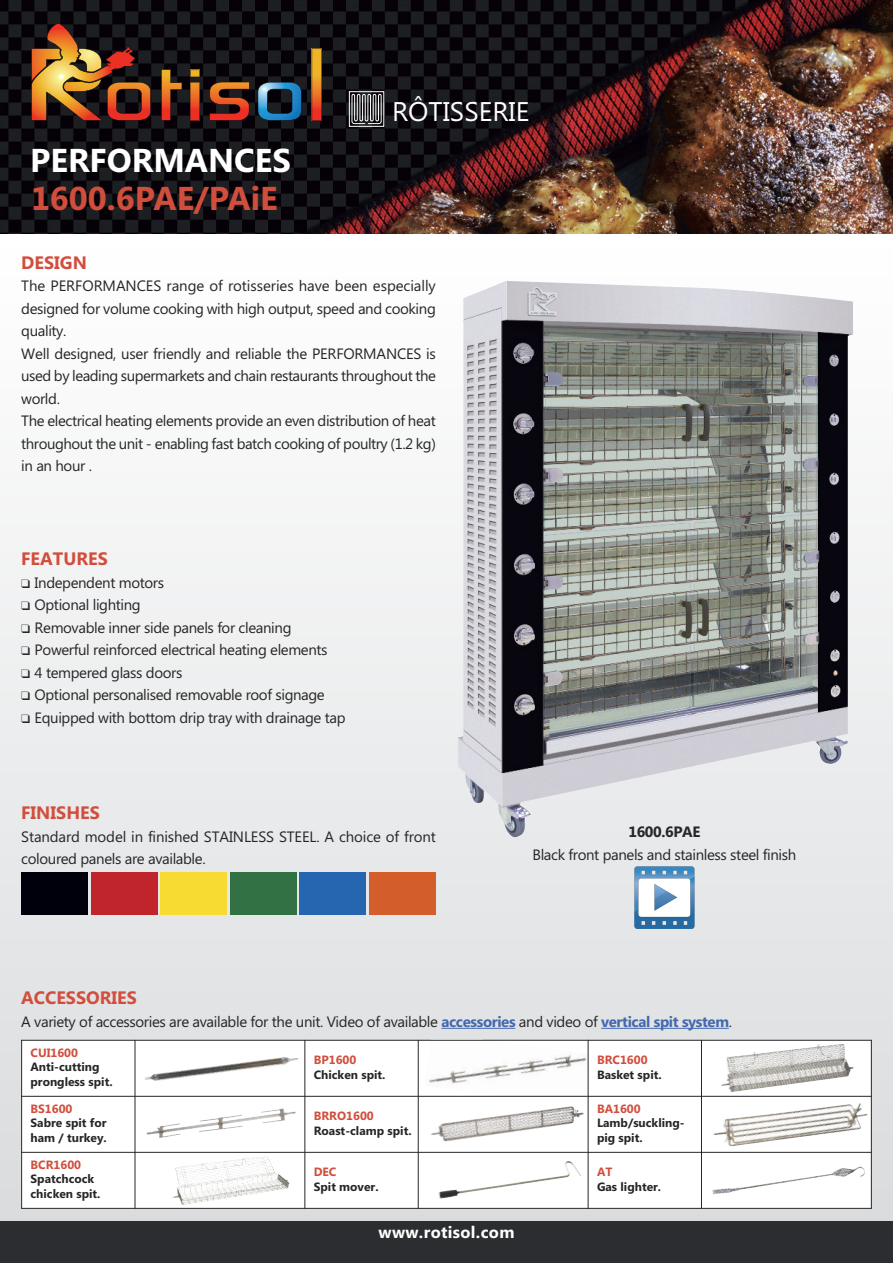
<style>
.page{position:relative;width:893px;height:1263px;background:#fff}
.page>*{position:absolute;margin:0;border:0;box-sizing:border-box;transform-origin:0 0}
.t1{font:700 33px "Microsoft Tai Le";color:#d14e3d}
.t2{font:700 33px "Microsoft Tai Le";color:#fff}
.t3{font:27px "Microsoft Tai Le";color:#fff}
.t4{font:700 18px "Microsoft Tai Le";color:#d14e3d}
.t5{font:700 16.5px "Microsoft Tai Le";letter-spacing:.02em;color:#fff}
.t6{font:15px/22.5px "Microsoft Tai Le";letter-spacing:-.025em;color:#272627}
.t7{font:700 15px "Microsoft Tai Le";letter-spacing:-.025em;color:#272627}
.t8{font:700 12px/14.4px "Microsoft Tai Le";color:#272627}
.t9{font:700 12px "Microsoft Tai Le";color:#d14e3d}
.s1{font-weight:700;color:#4468af}
</style>
<div class="page">
<div style="left:0;top:1220px;width:893px;height:43px;background:#2b2d30"></div>
<div style="left:0;top:234px;width:893px;height:986px;background:linear-gradient(to bottom,#fff,#dadbdd)"></div>
<img style="left:0;top:0;width:893px;height:234px">
<svg style="left:634px;top:866px;width:60px;height:63px"></svg>
<hr style="left:441px;top:1028px;width:74px;height:1px;background:#4468af">
<hr style="left:601px;top:1028px;width:128px;height:1px;background:#4468af">
<svg style="left:312px;top:48px;width:10px;height:73px"></svg>
<svg style="left:258px;top:82px;width:43px;height:39px;background:#2b5c7d"></svg>
<svg style="left:209px;top:82px;width:41px;height:39px;background:#85371c"></svg>
<svg style="left:190px;top:70px;width:10px;height:51px"></svg>
<svg style="left:161px;top:69px;width:21px;height:52px"></svg>
<svg style="left:31px;top:23px;width:120px;height:98px;background:#734624"></svg>
<svg style="left:351px;top:94px;width:31px;height:30px"></svg>
<div style="left:349px;top:91px;width:35px;height:36px;border:1px solid #fff"></div>
<div style="left:21px;top:1040px;width:114px;height:56px;background:#fff"></div>
<div style="left:135px;top:1040px;width:170px;height:56px;background:#fff"></div>
<img style="left:144px;top:1057px;width:155px;height:24px">
<div style="left:305px;top:1040px;width:113px;height:56px;background:#fff"></div>
<div style="left:418px;top:1040px;width:170px;height:56px;background:#fff"></div>
<img style="left:424px;top:1041px;width:164px;height:55px">
<div style="left:588px;top:1040px;width:113px;height:56px;background:#fff"></div>
<div style="left:701px;top:1040px;width:171px;height:56px;background:#fff"></div>
<img style="left:721px;top:1044px;width:133px;height:48px">
<div style="left:21px;top:1096px;width:114px;height:56px;background:#fff"></div>
<div style="left:135px;top:1096px;width:170px;height:56px;background:#fff"></div>
<img style="left:146px;top:1108px;width:150px;height:30px">
<div style="left:305px;top:1096px;width:113px;height:56px;background:#fff"></div>
<div style="left:418px;top:1096px;width:170px;height:56px;background:#fff"></div>
<img style="left:431px;top:1106px;width:153px;height:36px">
<div style="left:588px;top:1096px;width:113px;height:56px;background:#fff"></div>
<div style="left:701px;top:1096px;width:171px;height:56px;background:#fff"></div>
<img style="left:713px;top:1103px;width:155px;height:44px">
<div style="left:21px;top:1152px;width:114px;height:57px;background:#fff"></div>
<div style="left:135px;top:1152px;width:170px;height:57px;background:#fff"></div>
<img style="left:172px;top:1156px;width:117px;height:49px">
<div style="left:305px;top:1152px;width:113px;height:57px;background:#fff"></div>
<div style="left:418px;top:1152px;width:170px;height:57px;background:#fff"></div>
<img style="left:438px;top:1161px;width:143px;height:38px">
<div style="left:588px;top:1152px;width:113px;height:57px;background:#fff"></div>
<div style="left:701px;top:1152px;width:171px;height:57px;background:#fff"></div>
<img style="left:712px;top:1166px;width:153px;height:29px">
<hr style="left:21px;top:1040px;width:1px;height:169px;background:#272627">
<hr style="left:135px;top:1040px;width:1px;height:169px;background:#272627">
<hr style="left:304px;top:1040px;width:1px;height:169px;background:#272627">
<hr style="left:418px;top:1040px;width:1px;height:169px;background:#272627">
<hr style="left:588px;top:1040px;width:1px;height:169px;background:#272627">
<hr style="left:701px;top:1040px;width:1px;height:169px;background:#272627">
<hr style="left:871px;top:1040px;width:1px;height:169px;background:#272627">
<hr style="left:21px;top:1040px;width:851px;height:1px;background:#272627">
<hr style="left:21px;top:1096px;width:851px;height:1px;background:#272627">
<hr style="left:21px;top:1152px;width:851px;height:1px;background:#272627">
<hr style="left:21px;top:1208px;width:851px;height:1px;background:#272627">
<div style="left:21px;top:872px;width:67px;height:43px;background:#00000d"></div>
<div style="left:91px;top:872px;width:66px;height:43px;background:#bf252b"></div>
<div style="left:160px;top:872px;width:67px;height:43px;background:#f7da32"></div>
<div style="left:230px;top:872px;width:67px;height:43px;background:#317143"></div>
<div style="left:300px;top:872px;width:66px;height:43px;background:#2665af"></div>
<div style="left:369px;top:872px;width:67px;height:43px;background:#d45d2c"></div>
<img style="left:458px;top:281px;width:395px;height:556px">
<h1 class="t2" style="left:30px;top:141px;width:262px">PERFORMANCES</h1>
<h1 class="t1" style="left:31px;top:179px;width:248px">1600.6PAE/PAiE</h1>
<h2 class="t3" style="left:392px;top:96px;width:139px">RÔTISSERIE</h2>
<p class="t4" style="left:21px;top:252px;width:67px">DESIGN</p>
<p class="t6" style="left:21px;top:275px;width:416px">The PERFORMANCES range of rotisseries have been especially designed for volume cooking with high output, speed and cooking quality.<br>Well designed, user friendly and reliable the PERFORMANCES is used by leading supermarkets and chain restaurants throughout the world.<br>The electrical heating elements provide an even distribution of heat throughout the unit - enabling fast batch cooking of poultry (1.2 kg) in an hour .</p>
<p class="t4" style="left:21px;top:548px;width:88px">FEATURES</p>
<p class="t6" style="left:21px;top:571px;width:144px">❑ Independent motors</p>
<p class="t6" style="left:21px;top:594px;width:121px">❑ Optional lighting</p>
<p class="t6" style="left:21px;top:616px;width:272px">❑ Removable inner side panels for cleaning</p>
<p class="t6" style="left:21px;top:639px;width:308px">❑ Powerful reinforced electrical heating elements</p>
<p class="t6" style="left:21px;top:661px;width:163px">❑ 4 tempered glass doors</p>
<p class="t6" style="left:21px;top:684px;width:305px">❑ Optional personalised removable roof signage</p>
<p class="t6" style="left:21px;top:706px;width:326px">❑ Equipped with bottom drip tray with drainage tap</p>
<p class="t4" style="left:21px;top:802px;width:80px">FINISHES</p>
<p class="t6" style="left:21px;top:825px;width:416px">Standard model in finished STAINLESS STEEL. A choice of front coloured panels are available.</p>
<p class="t7" style="left:628px;top:823px;width:73px">1600.6PAE</p>
<p class="t6" style="left:532px;top:843px;width:265px">Black front panels and stainless steel finish</p>
<p class="t4" style="left:21px;top:988px;width:117px">ACCESSORIES</p>
<p class="t6" style="left:21px;top:1010px;width:712px">A variety of accessories are available for the unit. Video of available <span class="s1">accessories</span> and video of <span class="s1">vertical spit system</span>.</p>
<p class="t9" style="left:31px;top:1046px;width:49px">CUI1600</p>
<p class="t8" style="left:31px;top:1060px;width:84px">Anti-cutting prongless spit.</p>
<p class="t9" style="left:31px;top:1102px;width:44px">BS1600</p>
<p class="t8" style="left:31px;top:1116px;width:78px">Sabre spit for ham / turkey.</p>
<p class="t9" style="left:31px;top:1158px;width:52px">BCR1600</p>
<p class="t8" style="left:31px;top:1172px;width:71px">Spatchcock chicken spit.</p>
<p class="t9" style="left:314px;top:1053px;width:44px">BP1600</p>
<p class="t8" style="left:314px;top:1067px;width:73px">Chicken spit.</p>
<p class="t9" style="left:314px;top:1109px;width:62px">BRRO1600</p>
<p class="t8" style="left:314px;top:1123px;width:99px">Roast-clamp spit.</p>
<p class="t9" style="left:314px;top:1165px;width:24px">DEC</p>
<p class="t8" style="left:314px;top:1179px;width:66px">Spit mover.</p>
<p class="t5" style="left:378px;top:1222px;width:137px">www.rotisol.com</p>
<p class="t9" style="left:597px;top:1053px;width:52px">BRC1600</p>
<p class="t8" style="left:597px;top:1067px;width:66px">Basket spit.</p>
<p class="t9" style="left:597px;top:1102px;width:45px">BA1600</p>
<p class="t8" style="left:597px;top:1116px;width:89px">Lamb/suckling&shy;pig spit.</p>
<p class="t9" style="left:597px;top:1165px;width:17px">AT</p>
<p class="t8" style="left:597px;top:1179px;width:66px">Gas lighter.</p>
</div>
